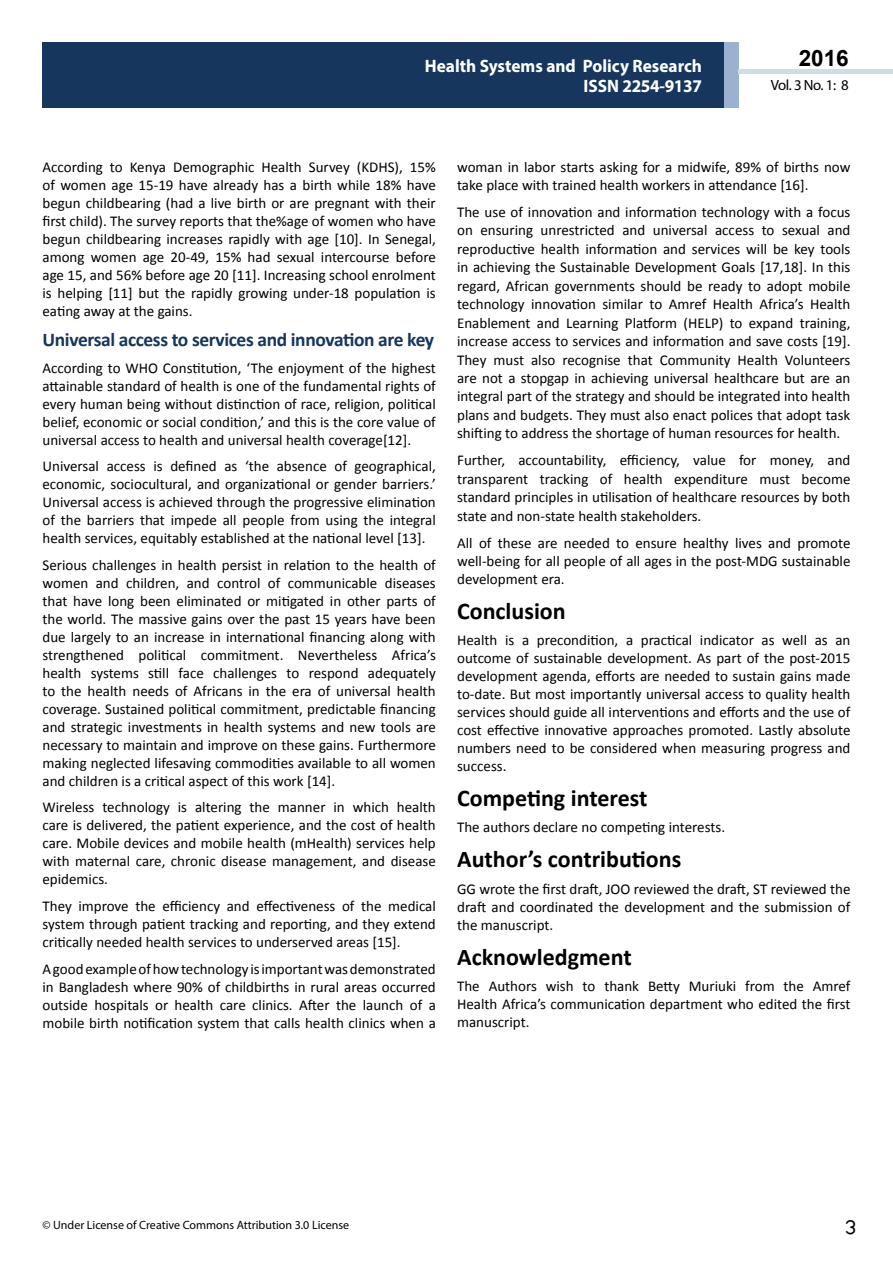
<style>
.page{position:relative;width:893px;height:1263px;background:#fff}
.page>*{position:absolute;margin:0;border:0;box-sizing:border-box;transform-origin:0 0}
.t1{font:25.5px "Tunga";color:#000}
.t2{font:700 24px "Calibri";color:#000}
.t3{font:700 22.5px "Arial";color:#000}
.t4{font:700 19.5px "Calibri";letter-spacing:-.02em;color:#16365d}
.t5{font:700 18px/19.8px "Myriad Pro";color:#fff;text-align:right;scale:.96 1}
.t6{font:15px/18px "Calibri";color:#000;text-align:justify}
.t7{font:14.85px "Myriad Pro";color:#000}
.t8{font:12px "Myriad Pro";color:#000}
</style>
<div class="page">
<div style="left:724px;top:42px;width:14px;height:66px;background:#9bb1cf"></div>
<div style="left:43px;top:42px;width:681px;height:66px;background:#16365d"></div>
<div style="left:738px;top:69px;width:155px;height:5px;background:#cfdce9"></div>
<p class="t5" style="left:425px;top:55px;width:290px">Health Systems and Policy Research<br>ISSN 2254-9137</p>
<h3 class="t3" style="left:799px;top:43px;width:52px">2016</h3>
<p class="t7" style="left:771px;top:76px;width:80px">Vol. 3 No. 1: 8</p>
<p class="t6" style="left:43px;top:158px;width:395px">According to Kenya Demographic Health Survey (KDHS), 15% of women age 15-19 have already has a birth while 18% have begun childbearing (had a live birth or are pregnant with their first child). The survey reports that the%age of women who have begun childbearing increases rapidly with age [10]. In Senegal, among women age 20-49, 15% had sexual intercourse before age 15, and 56% before age 20 [11]. Increasing school enrolment is helping [11] but the rapidly growing under-18 population is eating away at the gains.</p>
<h3 class="t4" style="left:43px;top:327px;width:393px">Universal access to services and innovation are key</h3>
<p class="t6" style="left:43px;top:359px;width:395px">According to WHO Constitution, ‘The enjoyment of the highest attainable standard of health is one of the fundamental rights of every human being without distinction of race, religion, political belief, economic or social condition,’ and this is the core value of universal access to health and universal health coverage[12].</p>
<p class="t6" style="left:43px;top:457px;width:395px">Universal access is defined as ‘the absence of geographical, economic, sociocultural, and organizational or gender barriers.’ Universal access is achieved through the progressive elimination of the barriers that impede all people from using the integral health services, equitably established at the national level [13].</p>
<p class="t6" style="left:43px;top:556px;width:395px">Serious challenges in health persist in relation to the health of women and children, and control of communicable diseases that have long been eliminated or mitigated in other parts of the world. The massive gains over the past 15 years have been due largely to an increase in international financing along with strengthened political commitment. Nevertheless Africa’s health systems still face challenges to respond adequately to the health needs of Africans in the era of universal health coverage. Sustained political commitment, predictable financing and strategic investments in health systems and new tools are necessary to maintain and improve on these gains. Furthermore making neglected lifesaving commodities available to all women and children is a critical aspect of this work [14].</p>
<p class="t6" style="left:43px;top:798px;width:395px">Wireless technology is altering the manner in which health care is delivered, the patient experience, and the cost of health care. Mobile devices and mobile health (mHealth) services help with maternal care, chronic disease management, and disease epidemics.</p>
<p class="t6" style="left:43px;top:897px;width:395px">They improve the efficiency and effectiveness of the medical system through patient tracking and reporting, and they extend critically needed health services to underserved areas [15].</p>
<p class="t6" style="left:43px;top:959px;width:395px">A good example of how technology is important was demonstrated in Bangladesh where 90% of childbirths in rural areas occurred outside hospitals or health care clinics. After the launch of a mobile birth notification system that calls health clinics when a</p>
<p class="t6" style="left:457px;top:158px;width:395px">woman in labor starts asking for a midwife, 89% of births now take place with trained health workers in attendance [16].</p>
<p class="t6" style="left:457px;top:203px;width:395px;line-height:18.5px">The use of innovation and information technology with a focus on ensuring unrestricted and universal access to sexual and reproductive health information and services will be key tools in achieving the Sustainable Development Goals [17,18]. In this regard, African governments should be ready to adopt mobile technology innovation similar to Amref Health Africa’s Health Enablement and Learning Platform (HELP) to expand training, increase access to services and information and save costs [19].<br>They must also recognise that Community Health Volunteers are not a stopgap in achieving universal healthcare but are an integral part of the strategy and should be integrated into health plans and budgets. They must also enact polices that adopt task shifting to address the shortage of human resources for health.</p>
<p class="t6" style="left:457px;top:451px;width:395px;line-height:18.5px">Further, accountability, efficiency, value for money, and transparent tracking of health expenditure must become standard principles in utilisation of healthcare resources by both state and non-state health stakeholders.</p>
<p class="t6" style="left:457px;top:534px;width:395px">All of these are needed to ensure healthy lives and promote well-being for all people of all ages in the post-MDG sustainable development era.</p>
<h2 class="t2" style="left:457px;top:595px;width:110px">Conclusion</h2>
<p class="t6" style="left:457px;top:631px;width:395px">Health is a precondition, a practical indicator as well as an outcome of sustainable development. As part of the post-2015 development agenda, efforts are needed to sustain gains made to-date. But most importantly universal access to quality health services should guide all interventions and efforts and the use of cost effective innovative approaches promoted. Lastly absolute numbers need to be considered when measuring progress and success.</p>
<h2 class="t2" style="left:457px;top:783px;width:192px">Competing interest</h2>
<p class="t6" style="left:457px;top:818px;width:269px">The authors declare no competing interests.</p>
<h2 class="t2" style="left:457px;top:844px;width:226px">Author’s contributions</h2>
<p class="t6" style="left:457px;top:880px;width:395px">GG wrote the first draft, JOO reviewed the draft, ST reviewed the draft and coordinated the development and the submission of the manuscript.</p>
<h2 class="t2" style="left:457px;top:941px;width:176px">Acknowledgment</h2>
<p class="t6" style="left:457px;top:977px;width:395px">The Authors wish to thank Betty Muriuki from the Amref Health Africa’s communication department who edited the first manuscript.</p>
<p class="t8" style="left:43px;top:1218px;width:308px">© Under License of Creative Commons Attribution 3.0 License</p>
<h1 class="t1" style="left:845px;top:1210px;width:13px">3</h1>
</div>
